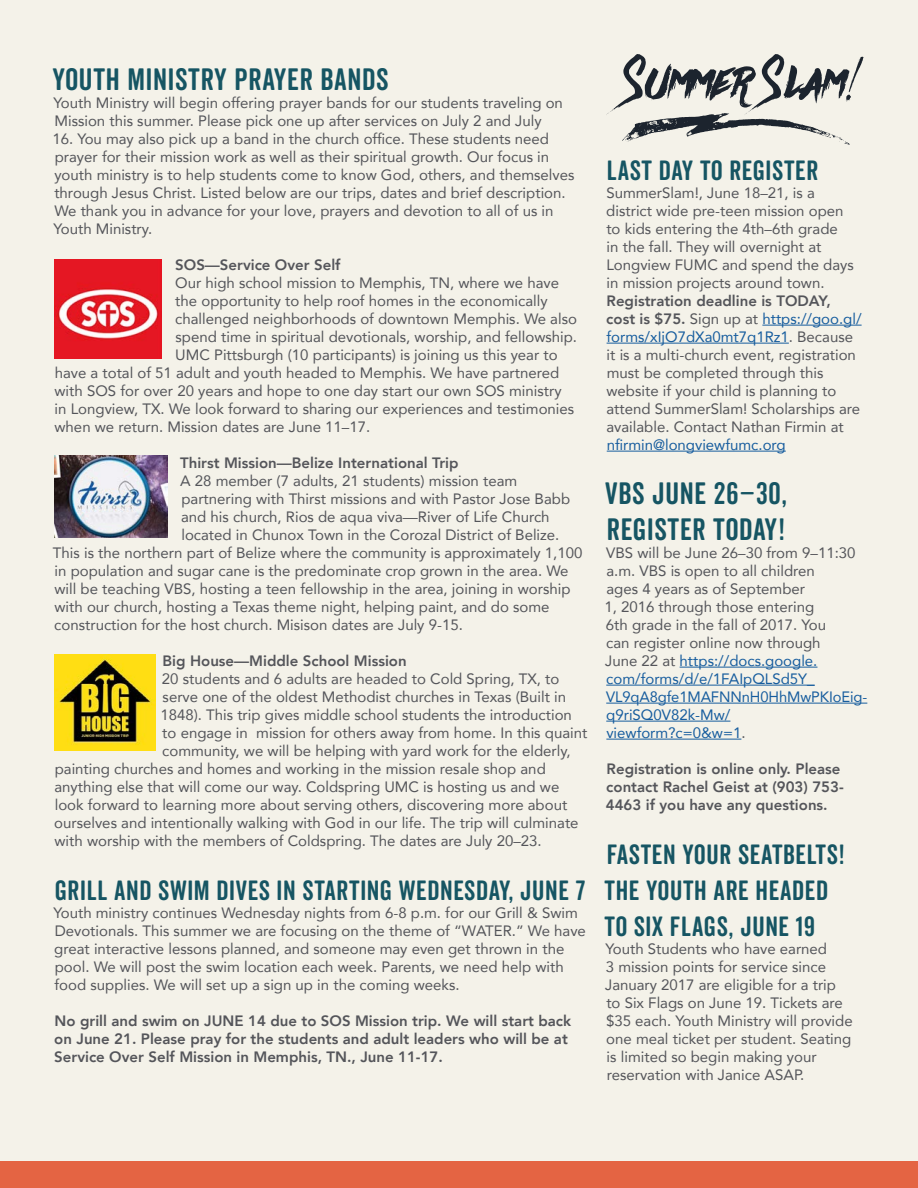
<style>
.page{position:relative;width:918px;height:1188px;background:#f4f2e9}
.page>*{position:absolute;margin:0;border:0;box-sizing:border-box;transform-origin:0 0}
.t1{font:30px/36px "Veneer Clean Soft";letter-spacing:.025em;color:#165563}
.t2{font:27px/36px "Veneer Clean Soft";letter-spacing:.025em;color:#165563}
.t3{font:15px/18px "Avenir";color:#54555a}
.t4{font:800 15px/18px "Avenir";color:#54555a}
.s1{font-weight:800}
.s2{color:#175d9e}
</style>
<div class="page">
<div style="left:0;top:1161px;width:918px;height:27px;background:#e46443"></div>
<hr style="left:762px;top:325px;width:100px;height:1px;background:#175d9e">
<hr style="left:607px;top:343px;width:182px;height:1px;background:#175d9e">
<hr style="left:607px;top:451px;width:179px;height:1px;background:#175d9e">
<hr style="left:680px;top:667px;width:137px;height:1px;background:#175d9e">
<hr style="left:606px;top:685px;width:209px;height:1px;background:#175d9e">
<hr style="left:606px;top:703px;width:261px;height:1px;background:#175d9e">
<hr style="left:606px;top:721px;width:124px;height:1px;background:#175d9e">
<hr style="left:606px;top:739px;width:135px;height:1px;background:#175d9e">
<svg style="left:606px;top:54px;width:258px;height:91px"></svg>
<img style="left:54px;top:655px;width:101px;height:96px">
<img style="left:54px;top:260px;width:107px;height:99px">
<img style="left:54px;top:456px;width:113px;height:82px">
<p class="t1" style="left:53px;top:61px;width:338px">YOUTH MINISTRY PRAYER BANDS</p>
<p class="t3" style="left:54px;top:93px;width:511px">Youth Ministry will begin offering prayer bands for our students traveling on<br>Mission this summer. Please pick one up after services on July 2 and July</p>
<p class="t3" style="left:52px;top:129px;width:524px">16. You may also pick up a band in the church office. These students need prayer for their mission work as well as their spiritual growth. Our focus in youth ministry is to help students come to know God, others, and themselves through Jesus Christ. Listed below are our trips, dates and brief description.<br>We thank you in advance for your love, prayers and devotion to all of us in Youth Ministry.</p>
<p class="t4" style="left:175px;top:256px;width:167px">SOS—Service Over Self</p>
<p class="t3" style="left:175px;top:273px;width:385px">Our high school mission to Memphis, TN, where we have</p>
<p class="t3" style="left:175px;top:291px;width:374px">the opportunity to help roof homes in the economically</p>
<p class="t3" style="left:175px;top:309px;width:403px">challenged neighborhoods of downtown Memphis. We also</p>
<p class="t3" style="left:176px;top:327px;width:403px">spend time in spiritual devotionals, worship, and fellowship.</p>
<p class="t3" style="left:175px;top:345px;width:384px">UMC Pittsburgh (10 participants) is joining us this year to</p>
<p class="t3" style="left:55px;top:363px;width:506px">have a total of 51 adult and youth headed to Memphis. We have partnered</p>
<p class="t3" style="left:55px;top:381px;width:509px">with SOS for over 20 years and hope to one day start our own SOS ministry</p>
<p class="t3" style="left:55px;top:399px;width:521px">in Longview, TX. We look forward to sharing our experiences and testimonies</p>
<p class="t3" style="left:55px;top:417px;width:317px">when we return. Mission dates are June 11–17.</p>
<p class="t4" style="left:180px;top:454px;width:280px">Thirst Mission—Belize International Trip</p>
<p class="t3" style="left:180px;top:471px;width:339px">A 28 member (7 adults, 21 students) mission team</p>
<p class="t3" style="left:181px;top:489px;width:390px">partnering with Thirst missions and with Pastor Jose Babb</p>
<p class="t3" style="left:181px;top:507px;width:370px">and his church, Rios de aqua viva—River of Life Church</p>
<p class="t3" style="left:181px;top:525px;width:380px">located in Chunox Town in the Corozal District of Belize.</p>
<p class="t3" style="left:53px;top:543px;width:531px">This is the northern part of Belize where the community is approximately 1,100</p>
<p class="t3" style="left:55px;top:561px;width:515px">in population and sugar cane is the predominate crop grown in the area. We</p>
<p class="t3" style="left:55px;top:579px;width:518px">will be teaching VBS, hosting a teen fellowship in the area, joining in worship</p>
<p class="t3" style="left:55px;top:597px;width:497px">with our church, hosting a Texas theme night, helping paint, and do some</p>
<p class="t3" style="left:54px;top:615px;width:410px">construction for the host church. Misison dates are July 9-15.</p>
<p class="t4" style="left:163px;top:652px;width:246px">Big House—Middle School Mission</p>
<p class="t3" style="left:162px;top:669px;width:399px">20 students and 6 adults are headed to Cold Spring, TX, to</p>
<p class="t3" style="left:163px;top:687px;width:405px">serve one of the oldest Methodist churches in Texas (Built in</p>
<p class="t3" style="left:160px;top:705px;width:413px">1848). This trip gives middle school students the introduction</p>
<p class="t3" style="left:162px;top:723px;width:427px">to engage in mission for others away from home. In this quaint</p>
<p class="t3" style="left:162px;top:741px;width:410px">community, we will be helping with yard work for the elderly,</p>
<p class="t3" style="left:55px;top:759px;width:493px">painting churches and homes and working in the mission resale shop and</p>
<p class="t3" style="left:54px;top:777px;width:506px">anything else that will come our way. Coldspring UMC is hosting us and we</p>
<p class="t3" style="left:55px;top:795px;width:514px">look forward to learning more about serving others, discovering more about</p>
<p class="t3" style="left:54px;top:813px;width:526px">ourselves and intentionally walking with God in our life. The trip will culminate</p>
<p class="t3" style="left:55px;top:831px;width:489px">with worship with the members of Coldspring. The dates are July 20–23.</p>
<p class="t2" style="left:55px;top:872px;width:532px">GRILL AND SWIM DIVES IN STARTING WEDNESDAY, JUNE 7</p>
<p class="t3" style="left:54px;top:903px;width:534px">Youth ministry continues Wednesday nights from 6-8 p.m. for our Grill &amp; Swim Devotionals. This summer we are focusing on the theme of “WATER.” We have great interactive lessons planned, and someone may even get thrown in the pool. We will post the swim location each week. Parents, we need help with food supplies. We will set up a sign up in the coming weeks.</p>
<p class="t4" style="left:54px;top:1012px;width:518px">No grill and swim on JUNE 14 due to SOS Mission trip. We will start back on June 21. Please pray for the students and adult leaders who will be at<br>Service Over Self Mission in Memphis, TN., June 11-17.</p>
<p class="t2" style="left:607px;top:152px;width:213px">LAST DAY TO REGISTER</p>
<p class="t3" style="left:606px;top:183px;width:257px">SummerSlam!, June 18–21, is a district wide pre-teen mission open<br>to kids entering the 4th–6th grade<br>in the fall. They will overnight at Longview FUMC and spend the days in mission projects around town.<br><span class="s1">Registration deadline is TODAY, cost is $75.</span> Sign up at <span class="s2">https://goo.gl/ forms/xIjO7dXa0mt7q1Rz1</span>. Because it is a multi-church event, registration must be completed through this website if your child is planning to attend SummerSlam! Scholarships are available. Contact Nathan Firmin at <span class="s2">nfirmin@longviewfumc.org</span></p>
<p class="t1" style="left:605px;top:475px;width:183px">VBS JUNE 26–30,<br>REGISTER TODAY!</p>
<p class="t3" style="left:604px;top:543px;width:264px">VBS will be June 26–30 from 9–11:30 a.m. VBS is open to all children<br>ages 4 years as of September<br>1, 2016 through those entering<br>6th grade in the fall of 2017. You<br>can register online now through<br>June 22 at <span class="s2">https://docs.google. com/forms/d/e/1FAIpQLSd5Y_<br>VL9qA8gfe1MAFNNnH0HhMwPKIoEig&shy;q9riSQ0V82k-Mw/ viewform?c=0&amp;w=1</span>.</p>
<p class="t4" style="left:606px;top:760px;width:239px">Registration is online only. Please contact Rachel Geist at (903) 753-<br>4463 if you have any questions.</p>
<p class="t2" style="left:604px;top:836px;width:242px">FASTEN YOUR SEATBELTS!<br>THE YOUTH ARE HEADED</p>
<p class="t2" style="left:604px;top:908px;width:212px">TO SIX FLAGS, JUNE 19</p>
<p class="t3" style="left:605px;top:939px;width:249px">Youth Students who have earned<br>3 mission points for service since January 2017 are eligible for a trip to Six Flags on June 19. Tickets are $35 each. Youth Ministry will provide one meal ticket per student. Seating is limited so begin making your reservation with Janice ASAP.</p>
</div>
